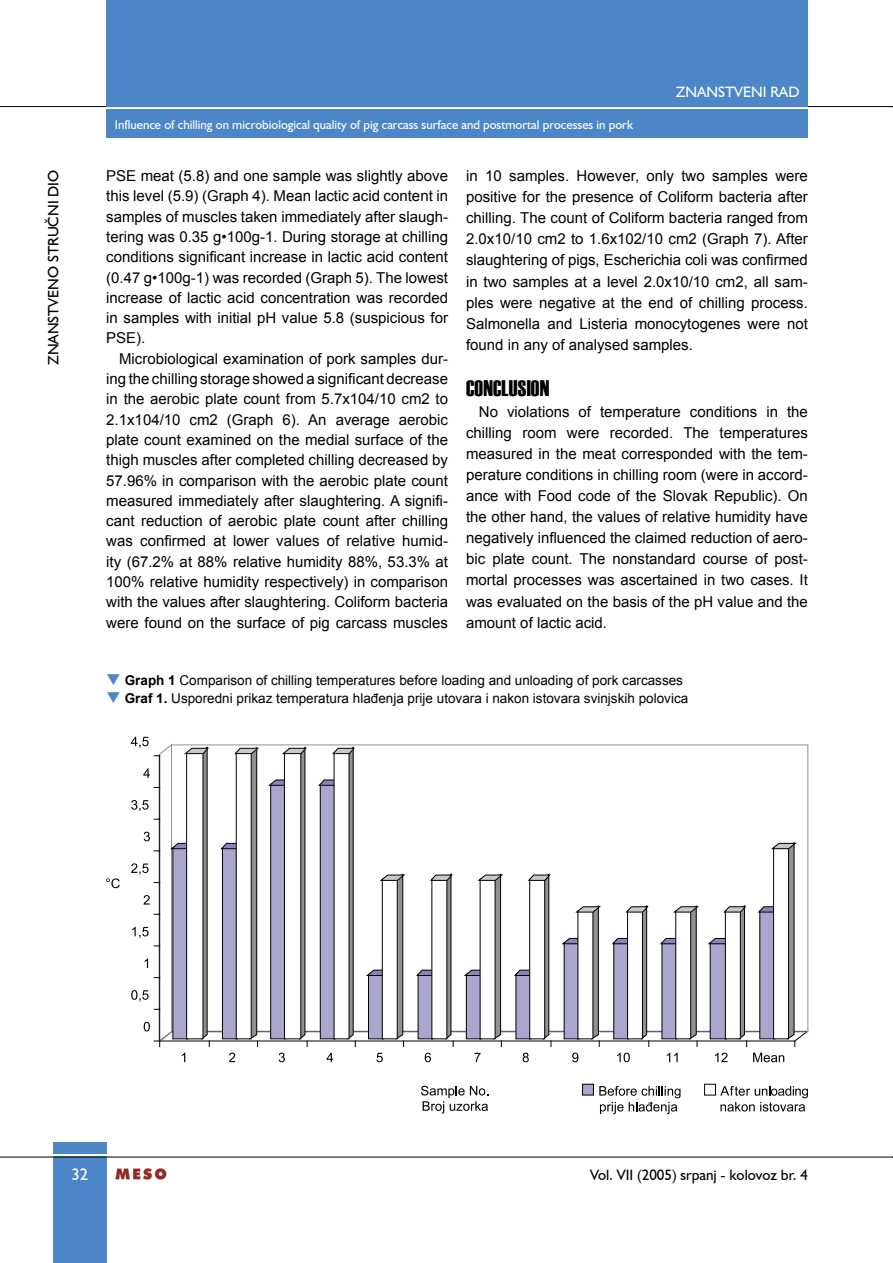
<style>
.page{position:relative;width:893px;height:1263px;background:#fff}
.page>*{position:absolute;margin:0;border:0;box-sizing:border-box;transform-origin:0 0}
.naslov_u_tekstu{font:22.5px "Haettenschweiler";letter-spacing:.01em;color:#000}
.t1{font:16.5px "Humanist 521 BT";color:#fff}
.tekst{font:15px/20.2px "Arial";color:#000;text-align:justify}
.t2{font:15px "Humanist 521 BT";color:#000}
.tekst-2{font:15px "Humanist 521 BT";color:#fff}
.t3{font:13.5px "Arial";color:#000}
.tekst-3{font:12.75px "Humanist 521 BT";color:#fff}
.s1{color:#4c86c7}
.s2{font-weight:700}
</style>
<div class="page">
<svg style="left:115px;top:1168px;width:51px;height:11px"></svg>
<div style="left:53px;top:1157px;width:53px;height:106px;background:#4c86c7"></div>
<hr style="left:0;top:1157px;width:893px;height:1px;background:#000">
<div style="left:53px;top:1143px;width:53px;height:11px;background:#4c86c7"></div>
<hr style="left:0;top:106px;width:893px;height:1px;background:#000">
<div style="left:106px;top:0;width:702px;height:107px;background:#4c86c7"></div>
<div style="left:106px;top:110px;width:702px;height:28px;background:#4c86c7"></div>
<svg style="left:106px;top:878px;width:14px;height:10px"></svg>
<svg style="left:131px;top:737px;width:677px;height:309px"></svg>
<svg style="left:182px;top:1052px;width:3px;height:10px"></svg>
<svg style="left:229px;top:1052px;width:6px;height:10px"></svg>
<svg style="left:279px;top:1052px;width:6px;height:10px"></svg>
<svg style="left:327px;top:1053px;width:6px;height:9px"></svg>
<svg style="left:377px;top:1053px;width:6px;height:9px"></svg>
<svg style="left:425px;top:1052px;width:6px;height:10px"></svg>
<svg style="left:474px;top:1053px;width:7px;height:9px"></svg>
<svg style="left:523px;top:1052px;width:6px;height:10px"></svg>
<svg style="left:572px;top:1052px;width:6px;height:10px"></svg>
<svg style="left:617px;top:1052px;width:13px;height:10px"></svg>
<svg style="left:667px;top:1052px;width:11px;height:10px"></svg>
<svg style="left:715px;top:1052px;width:13px;height:10px"></svg>
<svg style="left:753px;top:1053px;width:31px;height:9px"></svg>
<svg style="left:421px;top:1086px;width:67px;height:27px"></svg>
<div style="left:583px;top:1084px;width:10px;height:11px;background:#a9a7ce"></div>
<div style="left:582px;top:1084px;width:11px;height:11px;border:1px solid #000"></div>
<div style="left:704px;top:1084px;width:11px;height:11px;border:1px solid #000"></div>
<svg style="left:599px;top:1086px;width:81px;height:28px"></svg>
<svg style="left:720px;top:1086px;width:88px;height:25px"></svg>
<p class="t2" style="left:44px;top:365px;width:196px;rotate:-90deg">ZNANSTVENO STRUČNI DIO</p>
<p class="tekst-3" style="left:115px;top:116px;width:520px">Influence of chilling on microbiological quality of pig carcass surface and postmortal processes in pork</p>
<p class="tekst-2" style="left:676px;top:83px;width:125px">ZNANSTVENI RAD</p>
<p class="tekst" style="left:106px;top:166px;width:343px">PSE meat (5.8) and one sample was slightly above this level (5.9) (Graph 4). Mean lactic acid content in samples of muscles taken immediately after slaugh&shy;tering was 0.35 g•100g-1. During storage at chilling conditions significant increase in lactic acid content (0.47 g•100g-1) was recorded (Graph 5). The lowest increase of lactic acid concentration was recorded in samples with initial pH value 5.8 (suspicious for PSE).</p>
<p class="tekst" style="left:106px;top:348px;width:343px;text-indent:13px">Microbiological examination of pork samples dur&shy;ing the chilling storage showed a significant decrease in the aerobic plate count from 5.7x104/10 cm2 to 2.1x104/10 cm2 (Graph 6). An average aerobic plate count examined on the medial surface of the thigh muscles after completed chilling decreased by 57.96% in comparison with the aerobic plate count measured immediately after slaughtering. A signifi&shy;cant reduction of aerobic plate count after chilling was confirmed at lower values of relative humid&shy;ity (67.2% at 88% relative humidity 88%, 53.3% at 100% relative humidity respectively) in comparison with the values after slaughtering. Coliform bacteria were found on the surface of pig carcass muscles</p>
<p class="tekst" style="left:466px;top:165px;width:343px;line-height:21.1px">in 10 samples. However, only two samples were positive for the presence of Coliform bacteria after chilling. The count of Coliform bacteria ranged from 2.0x10/10 cm2 to 1.6x102/10 cm2 (Graph 7). After slaughtering of pigs, Escherichia coli was confirmed in two samples at a level 2.0x10/10 cm2, all sam&shy;ples were negative at the end of chilling process.<br>Salmonella and Listeria monocytogenes were not found in any of analysed samples.</p>
<p class="naslov_u_tekstu" style="left:466px;top:372px;width:85px">CONCLUSION</p>
<p class="tekst" style="left:466px;top:401px;width:343px;line-height:21.1px;text-indent:13px">No violations of temperature conditions in the chilling room were recorded. The temperatures measured in the meat corresponded with the tem&shy;perature conditions in chilling room (were in accord&shy;ance with Food code of the Slovak Republic). On the other hand, the values of relative humidity have negatively influenced the claimed reduction of aero&shy;bic plate count. The nonstandard course of post&shy;mortal processes was ascertained in two cases. It was evaluated on the basis of the pH value and the amount of lactic acid.</p>
<p class="t3" style="left:106px;top:671px;width:578px"><span class="s1">❑</span> <span class="s2">Graph 1</span> Comparison of chilling temperatures before loading and unloading of pork carcasses</p>
<p class="t3" style="left:106px;top:689px;width:583px"><span class="s1">❑</span> <span class="s2">Graf 1.</span> Usporedni prikaz temperatura hlađenja prije utovara i nakon istovara svinjskih polovica</p>
<p class="t1" style="left:71px;top:1164px;width:18px">32</p>
<p class="t2" style="left:590px;top:1165px;width:219px">Vol. VII (2005) srpanj - kolovoz br. 4</p>
</div>
